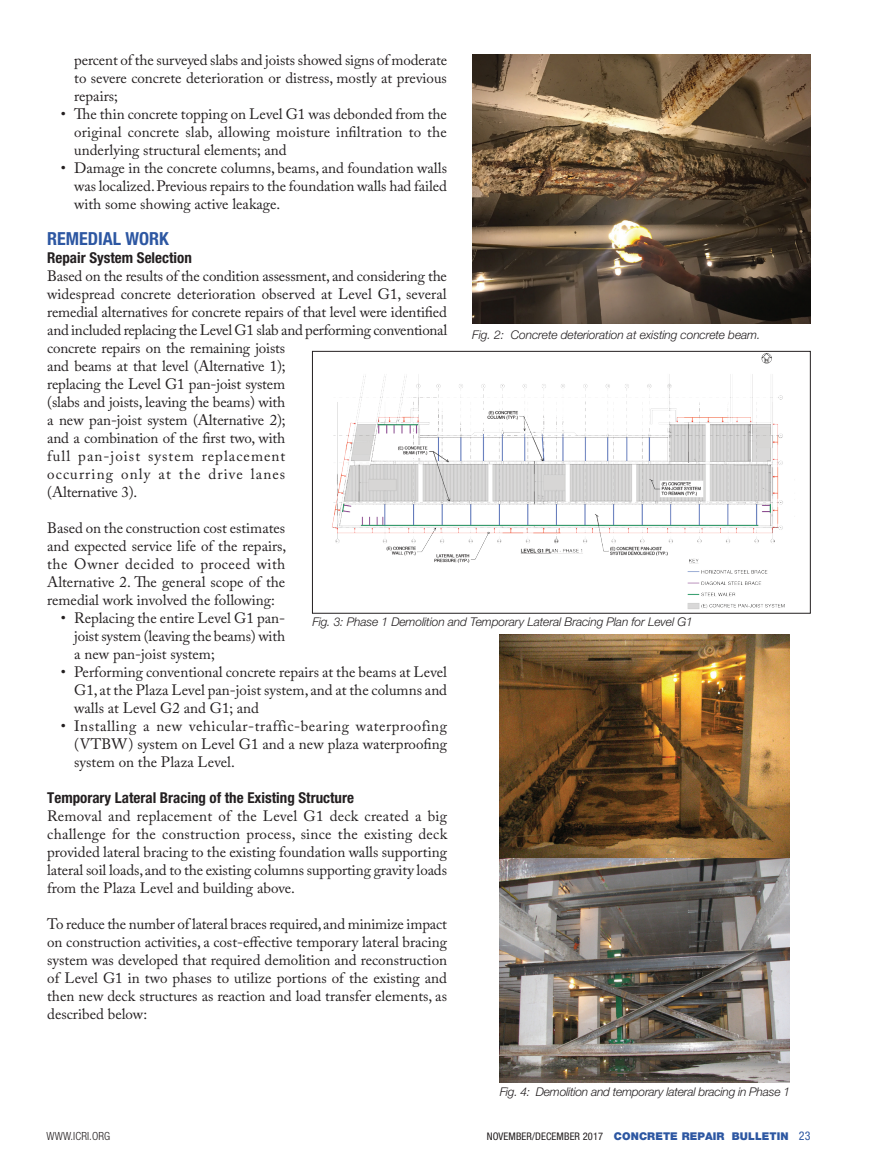
<style>
.page{position:relative;width:878px;height:1175px;background:#fff}
.page>*{position:absolute;margin:0;border:0;box-sizing:border-box;transform-origin:0 0}
.Body_first-no_indent{font:700 condensed 18px "Helvetica Neue LT Std";color:#2d57a2}
.Body_first-no_indent-2{font:15px/18px "Adobe Caslon Pro";letter-spacing:-.005em;color:#231f20;text-align:justify}
.Body_first-no_indent-3{font:700 condensed 15px "Helvetica Neue LT Std";color:#231f20}
.Body_first-no_indent-4{font:italic 300 12px "Helvetica Neue LT Std";letter-spacing:-.01em;color:#231f20}
.t1{font:300 condensed 11.25px "Helvetica Neue LT Std";letter-spacing:.01em;color:#231f20}
.t2{font:900 10.8px "Helvetica Neue LT Std";letter-spacing:.01em;color:#2d57a2}
.s1{font-weight:400;font-stretch:condensed;font-size:10.5px;color:#231f20}
.s2{font-weight:400;font-stretch:condensed;font-size:12px}
</style>
<div class="page">
<img style="left:472px;top:54px;width:338px;height:270px">
<img style="left:500px;top:634px;width:290px;height:448px">
<img style="left:332px;top:353px;width:453px;height:256px">
<div style="left:312px;top:351px;width:498px;height:262px;border:1px solid #231f20"></div>
<p class="Body_first-no_indent-2" style="left:74px;top:51px;width:374px">percent of the surveyed slabs and joists showed signs of moderate to severe concrete deterioration or distress, mostly at previous repairs;</p>
<p class="Body_first-no_indent-2" style="left:74px;top:105px;width:374px;text-indent:-14px">• The thin concrete topping on Level G1 was debonded from the original concrete slab, allowing moisture infiltration to the underlying structural elements; and</p>
<p class="Body_first-no_indent-2" style="left:74px;top:159px;width:374px;text-indent:-14px">• Damage in the concrete columns, beams, and foundation walls was localized. Previous repairs to the foundation walls had failed with some showing active leakage.</p>
<p class="Body_first-no_indent" style="left:47px;top:228px;width:123px">REMEDIAL WORK</p>
<p class="Body_first-no_indent-3" style="left:47px;top:249px;width:146px">Repair System Selection</p>
<p class="Body_first-no_indent-2" style="left:47px;top:267px;width:401px;text-align:left">Based on the results of the condition assessment, and considering the widespread concrete deterioration observed at Level G1, several remedial alternatives for concrete repairs of that level were identified and included replacing the Level G1 slab and performing conventional concrete repairs on the remaining joists<br>and beams at that level (Alternative 1);<br>replacing the Level G1 pan-joist system<br>(slabs and joists, leaving the beams) with<br>a new pan-joist system (Alternative 2);<br>and a combination of the first two, with<br>full pan-joist system replacement<br>occurring only at the drive lanes<br>(Alternative 3).</p>
<p class="Body_first-no_indent-2" style="left:47px;top:519px;width:241px">Based on the construction cost estimates and expected service life of the repairs, the Owner decided to proceed with Alternative 2. The general scope of the remedial work involved the following:</p>
<p class="Body_first-no_indent-2" style="left:74px;top:609px;width:213px;text-indent:-14px">• Replacing the entire Level G1 pan&shy;joist system (leaving the beams) with a new pan-joist system;</p>
<p class="Body_first-no_indent-2" style="left:74px;top:663px;width:374px;text-indent:-14px">• Performing conventional concrete repairs at the beams at Level G1, at the Plaza Level pan-joist system, and at the columns and walls at Level G2 and G1; and</p>
<p class="Body_first-no_indent-2" style="left:74px;top:717px;width:374px;text-indent:-14px">• Installing a new vehicular-traffic-bearing waterproofing (VTBW) system on Level G1 and a new plaza waterproofing system on the Plaza Level.</p>
<p class="Body_first-no_indent-3" style="left:47px;top:789px;width:308px">Temporary Lateral Bracing of the Existing Structure</p>
<p class="Body_first-no_indent-2" style="left:47px;top:807px;width:401px">Removal and replacement of the Level G1 deck created a big challenge for the construction process, since the existing deck provided lateral bracing to the existing foundation walls supporting lateral soil loads, and to the existing columns supporting gravity loads from the Plaza Level and building above.</p>
<p class="Body_first-no_indent-2" style="left:47px;top:915px;width:401px">To reduce the number of lateral braces required, and minimize impact on construction activities, a cost-effective temporary lateral bracing system was developed that required demolition and reconstruction of Level G1 in two phases to utilize portions of the existing and then new deck structures as reaction and load transfer elements, as described below:</p>
<p class="Body_first-no_indent-4" style="left:472px;top:327px;width:290px">Fig. 2: Concrete deterioration at existing concrete beam.</p>
<p class="Body_first-no_indent-4" style="left:312px;top:615px;width:382px">Fig. 3: Phase 1 Demolition and Temporary Lateral Bracing Plan for Level G1</p>
<p class="Body_first-no_indent-4" style="left:500px;top:1084px;width:292px">Fig. 4: Demolition and temporary lateral bracing in Phase 1</p>
<p class="t1" style="left:46px;top:1129px;width:65px">WWW.ICRI.ORG</p>
<p class="t2" style="left:486px;top:1130px;width:325px"><span class="s1">NOVEMBER/DECEMBER 2017</span> CONCRETE REPAIR BULLETIN <span class="s2">23</span></p>
</div>
